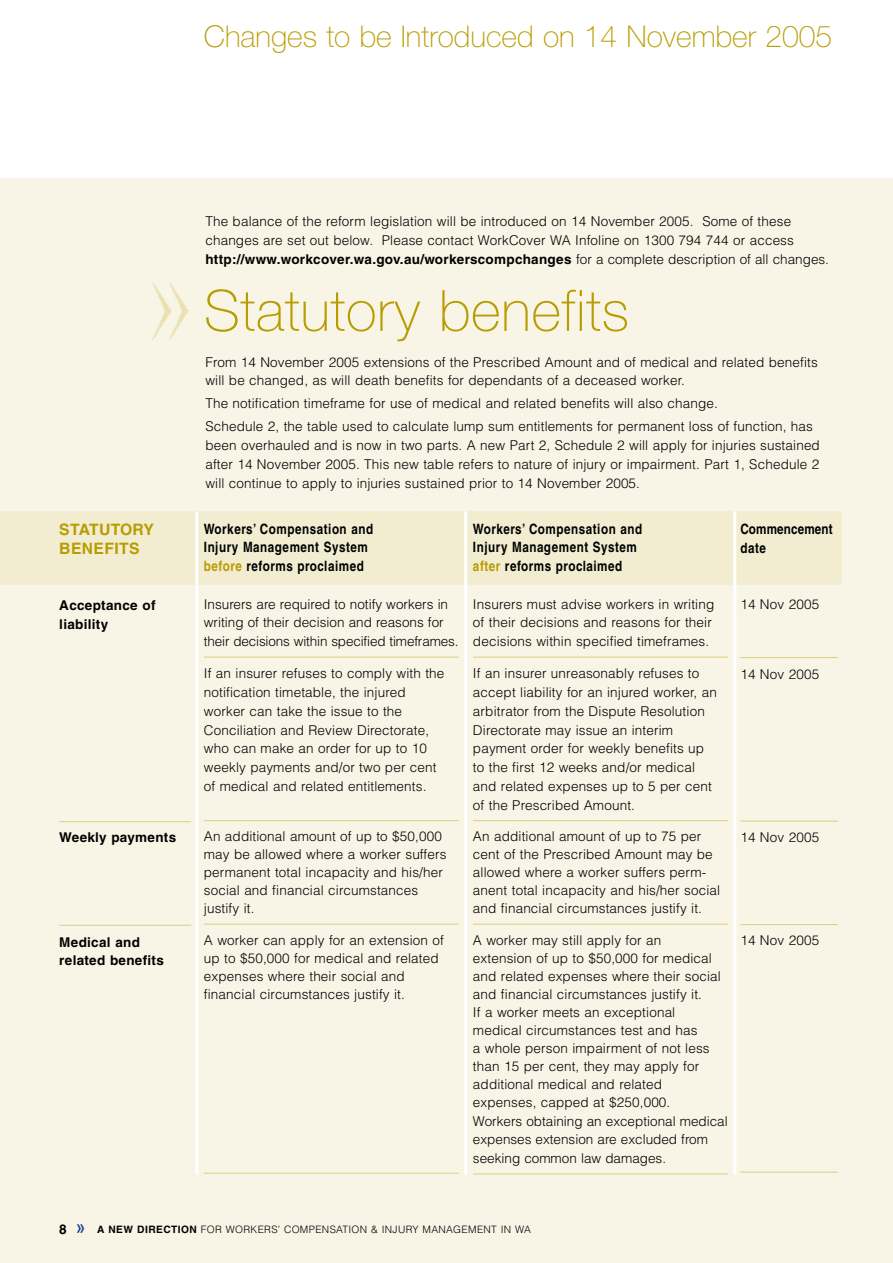
<style>
.page{position:relative;width:893px;height:1263px;background:#fff}
.page>*{position:absolute;margin:0;border:0;box-sizing:border-box;transform-origin:0 0}
.t1{font:100 57px "Helvetica Neue";letter-spacing:.01em;color:#b89c02}
.t2{font:100 30px "Helvetica Neue";color:#b89c02}
.t3{font:700 15.75px/18.8px "Helvetica";letter-spacing:.02em;color:#b89c02}
.t4{font:700 14.25px/18.8px "Helvetica";letter-spacing:.045em;color:#000;scale:.82 1}
.t5{font:700 14.25px/18.8px "Helvetica";letter-spacing:.01em;color:#000;scale:.82 1}
.t6{font:300 13.5px/18.8px "Helvetica";letter-spacing:.01em;color:#000}
.t7{font:700 13.5px/18.8px "Helvetica";letter-spacing:.02em;color:#000}
.t8{font:300 10.2px "Helvetica";letter-spacing:.035em;color:#000}
.s1{font-weight:700}
.s2{color:#b89c02}
.s3{font-weight:700;font-size:13.5px}
.s4{font-family:"Frutiger";font-weight:400;font-stretch:condensed;font-size:21px;color:#0d3692}
</style>
<div class="page">
<div style="left:0;top:178px;width:893px;height:1085px;background:#f8f5e6"></div>
<div style="left:0;top:511px;width:842px;height:74px;background:#f2edd1"></div>
<hr style="left:59px;top:821px;width:132px;height:1px;background:#dbce80">
<hr style="left:59px;top:925px;width:132px;height:1px;background:#dbce80">
<hr style="left:204px;top:657px;width:255px;height:1px;background:#dbce80">
<hr style="left:204px;top:820px;width:255px;height:1px;background:#dbce80">
<hr style="left:204px;top:924px;width:255px;height:1px;background:#dbce80">
<hr style="left:204px;top:1173px;width:255px;height:1px;background:#dbce80">
<hr style="left:740px;top:657px;width:98px;height:1px;background:#dbce80">
<hr style="left:740px;top:821px;width:98px;height:1px;background:#dbce80">
<hr style="left:740px;top:924px;width:98px;height:1px;background:#dbce80">
<hr style="left:740px;top:1172px;width:98px;height:1px;background:#dbce80">
<hr style="left:473px;top:657px;width:255px;height:1px;background:#dbce80">
<hr style="left:473px;top:820px;width:255px;height:1px;background:#dbce80">
<hr style="left:473px;top:924px;width:255px;height:1px;background:#dbce80">
<hr style="left:473px;top:1173px;width:255px;height:1px;background:#dbce80">
<hr style="left:464px;top:511px;width:3px;height:664px;background:#fff">
<hr style="left:733px;top:511px;width:3px;height:663px;background:#fff">
<hr style="left:195px;top:511px;width:3px;height:663px;background:#fff">
<img style="left:152px;top:282px;width:16px;height:58px">
<img style="left:168px;top:282px;width:21px;height:58px">
<h2 class="t2" style="left:204px;top:25px;width:630px">Changes to be Introduced on 14 November 2005</h2>
<p class="t6" style="left:205px;top:213px;width:625px">The balance of the reform legislation will be introduced on 14 November 2005. Some of these changes are set out below. Please contact WorkCover WA Infoline on 1300 794 744 or access <span class="s1">http://www.workcover.wa.gov.au/workerscompchanges</span> for a complete description of all changes.</p>
<h1 class="t1" style="left:204px;top:290px;width:427px">Statutory benefits</h1>
<p class="t6" style="left:205px;top:354px;width:614px">From 14 November 2005 extensions of the Prescribed Amount and of medical and related benefits will be changed, as will death benefits for dependants of a deceased worker.</p>
<p class="t6" style="left:205px;top:393px;width:609px;line-height:23px">The notification timeframe for use of medical and related benefits will also change.<br>Schedule 2, the table used to calculate lump sum entitlements for permanent loss of function, has</p>
<p class="t6" style="left:205px;top:437px;width:616px;text-align:justify">been overhauled and is now in two parts. A new Part 2, Schedule 2 will apply for injuries sustained after 14 November 2005. This new table refers to nature of injury or impairment. Part 1, Schedule 2 will continue to apply to injuries sustained prior to 14 November 2005.</p>
<p class="t3" style="left:59px;top:521px;width:96px">STATUTORY<br>BENEFITS</p>
<p class="t7" style="left:59px;top:597px;width:98px">Acceptance of liability</p>
<p class="t7" style="left:59px;top:829px;width:118px">Weekly payments</p>
<p class="t7" style="left:59px;top:934px;width:106px">Medical and related benefits</p>
<p class="t4" style="left:204px;top:521px;width:208px">Workers’ Compensation and<br>Injury Management System <span class="s2">before</span> reforms proclaimed</p>
<p class="t6" style="left:204px;top:596px;width:256px">Insurers are required to notify workers in writing of their decision and reasons for their decisions within specified timeframes.</p>
<p class="t6" style="left:204px;top:666px;width:242px">If an insurer refuses to comply with the notification timetable, the injured worker can take the issue to the Conciliation and Review Directorate, who can make an order for up to 10 weekly payments and/or two per cent of medical and related entitlements.</p>
<p class="t6" style="left:204px;top:829px;width:244px;line-height:18px">An additional amount of up to $50,000 may be allowed where a worker suffers permanent total incapacity and his/her social and financial circumstances justify it.</p>
<p class="t6" style="left:204px;top:932px;width:241px;line-height:18px">A worker can apply for an extension of up to $50,000 for medical and related expenses where their social and financial circumstances justify it.</p>
<p class="t4" style="left:473px;top:521px;width:208px">Workers’ Compensation and<br>Injury Management System <span class="s2">after</span> reforms proclaimed</p>
<p class="t6" style="left:473px;top:596px;width:243px">Insurers must advise workers in writing of their decisions and reasons for their decisions within specified timeframes.</p>
<p class="t6" style="left:473px;top:666px;width:245px">If an insurer unreasonably refuses to accept liability for an injured worker, an arbitrator from the Dispute Resolution Directorate may issue an interim payment order for weekly benefits up to the first 12 weeks and/or medical and related expenses up to 5 per cent of the Prescribed Amount.</p>
<p class="t6" style="left:473px;top:829px;width:249px;line-height:18px">An additional amount of up to 75 per cent of the Prescribed Amount may be allowed where a worker suffers perm&shy;anent total incapacity and his/her social and financial circumstances justify it.</p>
<p class="t6" style="left:473px;top:932px;width:256px;line-height:18.1px">A worker may still apply for an<br>extension of up to $50,000 for medical and related expenses where their social and financial circumstances justify it.<br>If a worker meets an exceptional<br>medical circumstances test and has<br>a whole person impairment of not less than 15 per cent, they may apply for additional medical and related expenses, capped at $250,000.<br>Workers obtaining an exceptional medical expenses extension are excluded from seeking common law damages.</p>
<p class="t5" style="left:740px;top:521px;width:114px">Commencement date</p>
<p class="t6" style="left:740px;top:596px;width:80px">14 Nov 2005</p>
<p class="t6" style="left:740px;top:666px;width:80px">14 Nov 2005</p>
<p class="t6" style="left:740px;top:829px;width:80px">14 Nov 2005</p>
<p class="t6" style="left:740px;top:932px;width:80px">14 Nov 2005</p>
<p class="t8" style="left:59px;top:1225px;width:473px"><span class="s3">8</span> <span class="s4">»</span> <span class="s1">A NEW DIRECTION</span> FOR WORKERS’ COMPENSATION &amp; INJURY MANAGEMENT IN WA</p>
</div>
